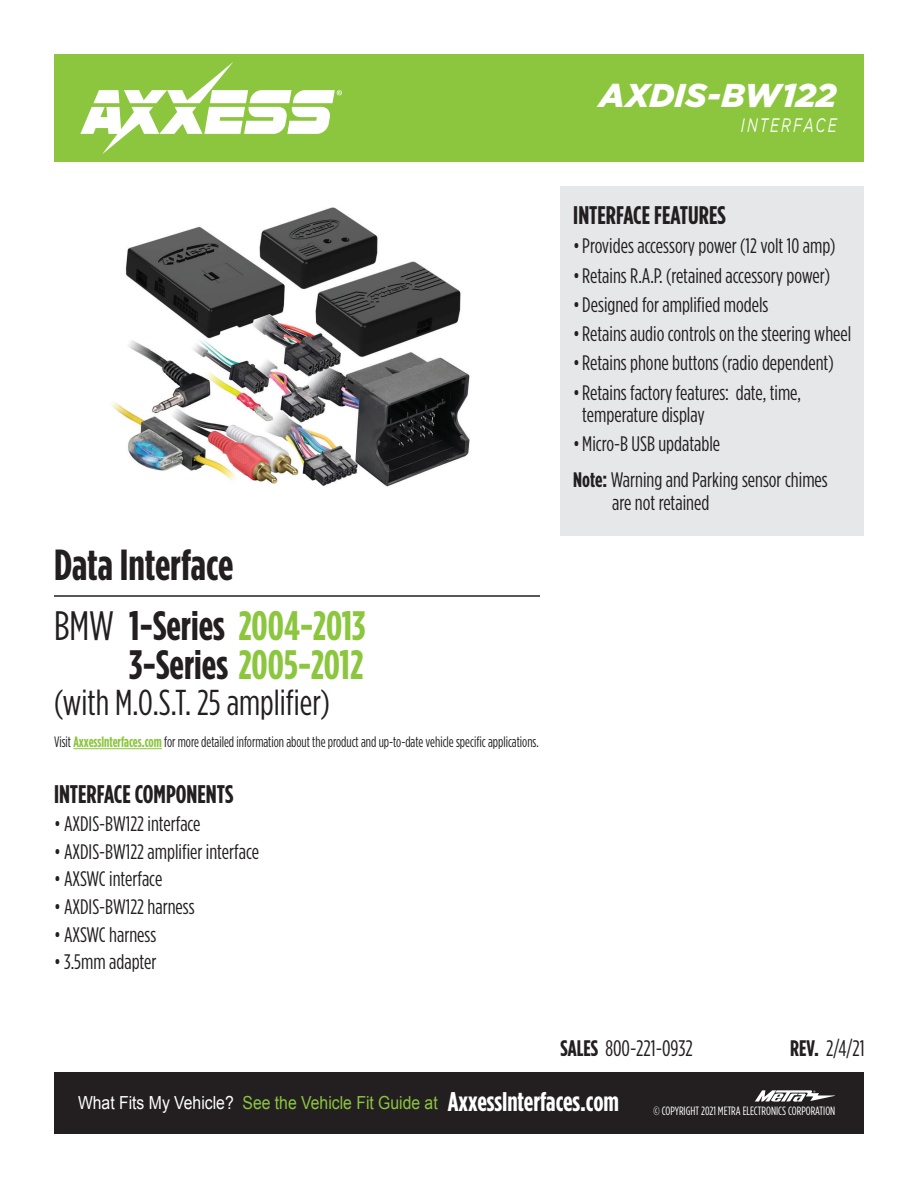
<style>
.page{position:relative;width:918px;height:1188px;background:#fff}
.page>*{position:absolute;margin:0;border:0;box-sizing:border-box;transform-origin:0 0}
.t1{font:700 43.5px "Gotham Condensed";color:#231f20}
.t2{font:700 41.1px/39px "Gotham Condensed";color:#8bc63e;text-align:right}
.t3{font:36px "Gotham Condensed";color:#231f20}
.t4{font:italic 900 33px "Gotham";color:#fff}
.t5{font:700 27px "Gotham Condensed";color:#fff}
.t6{font:700 25.5px "Gotham Condensed";color:#231f20}
.t7{font:22.5px "Gotham Condensed";color:#231f20}
.t8{font:21px/22.5px "Gotham Condensed";color:#231f20}
.t9{font:italic 19.5px "Gotham";letter-spacing:.15em;color:#fff;scale:.7 1}
.t10{font:18px "Arial";color:#8bc63e;scale:.88 1}
.t11{font:18px "Arial";color:#fff;scale:.88 1}
.t12{font:15px "Gotham Condensed";color:#231f20;scale:.93 1}
.t13{font:12px "Gotham Condensed";color:#fff}
.s1{font-weight:400;color:#231f20}
.s2{color:#231f20}
.s3{font-weight:700;color:#8bc63e}
.s4{font-weight:700}
</style>
<div class="page">
<div style="left:54px;top:1072px;width:810px;height:62px;background:#231f20"></div>
<div style="left:54px;top:54px;width:810px;height:108px;background:#8bc63e"></div>
<svg style="left:80px;top:62px;width:262px;height:92px"></svg>
<svg style="left:755px;top:1090px;width:80px;height:12px"></svg>
<div style="left:561px;top:186px;width:303px;height:350px;background:#e6e7e9"></div>
<hr style="left:54px;top:595px;width:486px;height:2px;background:#231f20">
<hr style="left:73px;top:748px;width:89px;height:1px;background:#8bc63e">
<img style="left:111px;top:207px;width:359px;height:280px">
<h3 class="t4" style="left:599px;top:77px;width:239px">AXDIS-BW122</h3>
<p class="t9" style="left:741px;top:115px;width:138px">INTERFACE</p>
<h1 class="t1" style="left:54px;top:540px;width:181px">Data Interface</h1>
<h2 class="t2" style="left:54px;top:605px;width:313px"><span class="s1">BMW</span> <span class="s2">1-Series</span> 2004-2013<br><span class="s2">3-Series</span> 2005-2012</h2>
<h3 class="t3" style="left:54px;top:683px;width:277px">(with M.O.S.T. 25 amplifier)</h3>
<p class="t12" style="left:54px;top:733px;width:523px">Visit <span class="s3">AxxessInterfaces.com</span> for more detailed information about the product and up-to-date vehicle specific applications.</p>
<p class="t6" style="left:54px;top:780px;width:181px">INTERFACE COMPONENTS</p>
<p class="t8" style="left:54px;top:812px;width:148px">• AXDIS-BW122 interface</p>
<p class="t8" style="left:54px;top:840px;width:207px">• AXDIS-BW122 amplifier interface</p>
<p class="t8" style="left:54px;top:867px;width:110px">• AXSWC interface</p>
<p class="t8" style="left:54px;top:895px;width:142px">• AXDIS-BW122 harness</p>
<p class="t8" style="left:54px;top:923px;width:104px">• AXSWC harness</p>
<p class="t8" style="left:54px;top:951px;width:104px">• 3.5mm adapter</p>
<p class="t6" style="left:573px;top:201px;width:154px">INTERFACE FEATURES</p>
<p class="t8" style="left:573px;top:235px;width:264px">• Provides accessory power (12 volt 10 amp)</p>
<p class="t8" style="left:573px;top:264px;width:258px">• Retains R.A.P. (retained accessory power)</p>
<p class="t8" style="left:573px;top:293px;width:197px">• Designed for amplified models</p>
<p class="t8" style="left:573px;top:322px;width:280px">• Retains audio controls on the steering wheel</p>
<p class="t8" style="left:573px;top:352px;width:262px">• Retains phone buttons (radio dependent)</p>
<p class="t8" style="left:582px;top:381px;width:220px;text-indent:-9px">• Retains factory features: date, time, temperature display</p>
<p class="t8" style="left:573px;top:426px;width:256px;line-height:36px">• Micro-B USB updatable<br><span class="s4">Note:</span> Warning and Parking sensor chimes</p>
<p class="t8" style="left:612px;top:491px;width:99px">are not retained</p>
<p class="t7" style="left:561px;top:1036px;width:134px"><span class="s4">SALES</span> 800-221-0932</p>
<p class="t7" style="left:790px;top:1036px;width:76px"><span class="s4">REV.</span> 2/4/21</p>
<p class="t11" style="left:78px;top:1091px;width:179px">What Fits My Vehicle?</p>
<p class="t5" style="left:448px;top:1087px;width:173px">AxxessInterfaces.com</p>
<p class="t10" style="left:243px;top:1091px;width:223px">See the Vehicle Fit Guide at</p>
<p class="t13" style="left:654px;top:1105px;width:183px">© COPYRIGHT 2021 METRA ELECTRONICS CORPORATION</p>
</div>
